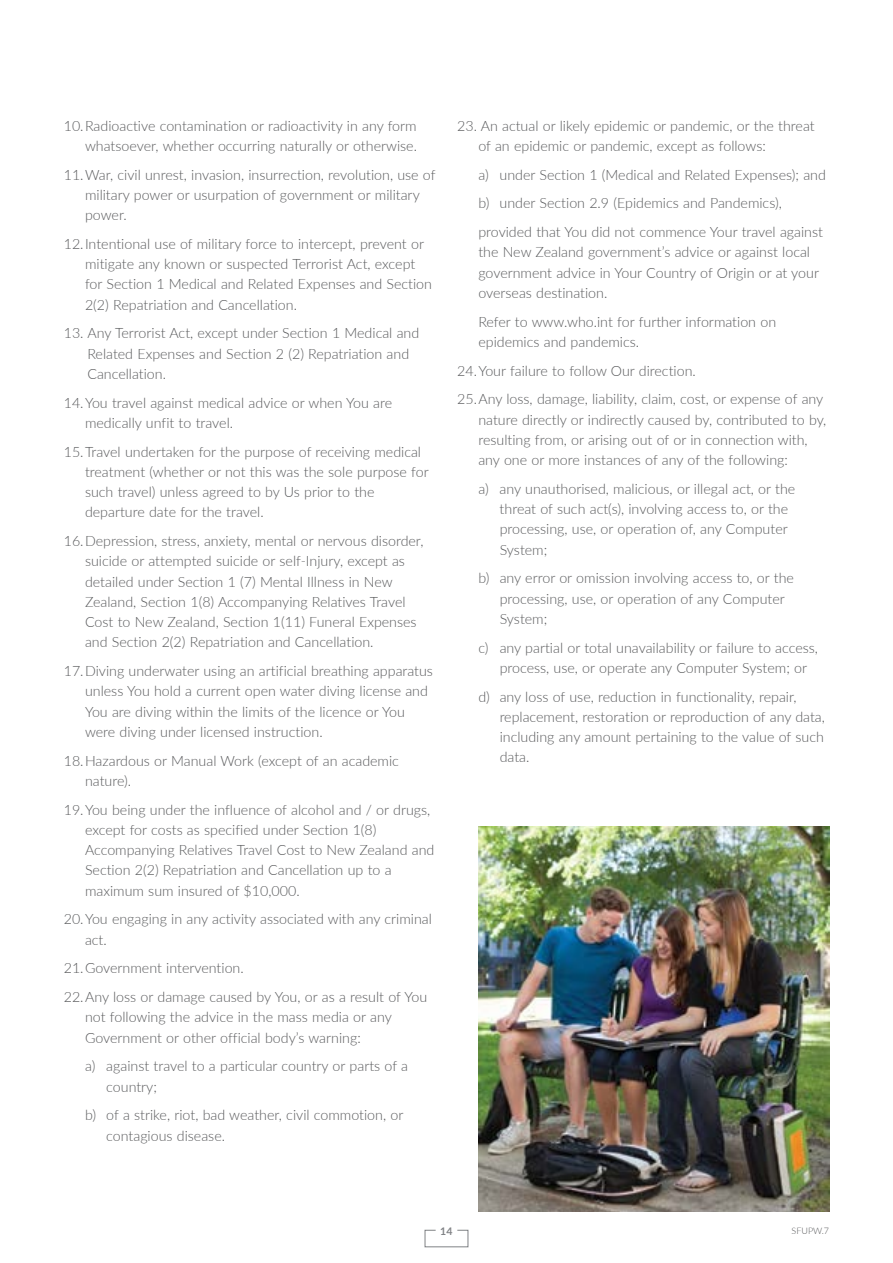
<style>
.page{position:relative;width:893px;height:1263px;background:#fff}
.page>*{position:absolute;margin:0;border:0;box-sizing:border-box;transform-origin:0 0}
.t1{font:300 14.25px/20.2px "Lato";color:#58595b}
.t2{font:700 10.5px "Lato";color:#808285}
.t3{font:300 9px "Lato";color:#58595b}
</style>
<div class="page">
<svg style="left:425px;top:1230px;width:43px;height:17px"></svg>
<img style="left:478px;top:827px;width:351px;height:385px">
<p class="t1" style="left:64px;top:115px;width:355px;text-align:right">10.Radioactive contamination or radioactivity in any form whatsoever, whether occurring naturally or otherwise.</p>
<p class="t1" style="left:85px;top:164px;width:352px;text-indent:-21px">11.War, civil unrest, invasion, insurrection, revolution, use of military power or usurpation of government or military power.</p>
<p class="t1" style="left:85px;top:233px;width:349px;text-indent:-21px">12.Intentional use of military force to intercept, prevent or mitigate any known or suspected Terrorist Act, except for Section 1 Medical and Related Expenses and Section 2(2) Repatriation and Cancellation.</p>
<p class="t1" style="left:87px;top:323px;width:333px;text-indent:-24px">13. Any Terrorist Act, except under Section 1 Medical and<br>Related Expenses and Section 2 (2) Repatriation and<br>Cancellation.</p>
<p class="t1" style="left:85px;top:392px;width:309px;text-indent:-21px">14.You travel against medical advice or when You are medically unfit to travel.</p>
<p class="t1" style="left:85px;top:441px;width:345px;text-indent:-21px">15.Travel undertaken for the purpose of receiving medical treatment (whether or not this was the sole purpose for such travel) unless agreed to by Us prior to the departure date for the travel.</p>
<p class="t1" style="left:85px;top:530px;width:340px;text-indent:-21px">16.Depression, stress, anxiety, mental or nervous disorder, suicide or attempted suicide or self-Injury, except as detailed under Section 1 (7) Mental Illness in New Zealand, Section 1(8) Accompanying Relatives Travel Cost to New Zealand, Section 1(11) Funeral Expenses and Section 2(2) Repatriation and Cancellation.</p>
<p class="t1" style="left:85px;top:660px;width:349px;text-indent:-21px">17.Diving underwater using an artificial breathing apparatus unless You hold a current open water diving license and You are diving within the limits of the licence or You were diving under licensed instruction.</p>
<p class="t1" style="left:85px;top:750px;width:315px;text-indent:-21px">18.Hazardous or Manual Work (except of an academic nature).</p>
<p class="t1" style="left:85px;top:799px;width:351px;text-indent:-21px">19.You being under the influence of alcohol and / or drugs, except for costs as specified under Section 1(8)<br>Accompanying Relatives Travel Cost to New Zealand and Section 2(2) Repatriation and Cancellation up to a maximum sum insured of $10,000.</p>
<p class="t1" style="left:85px;top:909px;width:348px;text-indent:-21px">20.You engaging in any activity associated with any criminal act.</p>
<p class="t1" style="left:64px;top:953px;width:365px;line-height:28.8px">21.Government intervention.<br>22.Any loss or damage caused by You, or as a result of You</p>
<p class="t1" style="left:85px;top:1007px;width:308px">not following the advice in the mass media or any<br>Government or other official body’s warning:</p>
<p class="t1" style="left:106px;top:1056px;width:303px;text-indent:-21px">a) against travel to a particular country or parts of a country;</p>
<p class="t1" style="left:106px;top:1105px;width:299px;text-indent:-21px">b) of a strike, riot, bad weather, civil commotion, or contagious disease.</p>
<p class="t1" style="left:478px;top:115px;width:338px;text-indent:-21px">23. An actual or likely epidemic or pandemic, or the threat of an epidemic or pandemic, except as follows:</p>
<p class="t1" style="left:478px;top:160px;width:349px;line-height:28.8px">a) under Section 1 (Medical and Related Expenses); and b) under Section 2.9 (Epidemics and Pandemics), provided that You did not commence Your travel against</p>
<p class="t1" style="left:478px;top:242px;width:342px">the New Zealand government’s advice or against local government advice in Your Country of Origin or at your overseas destination.</p>
<p class="t1" style="left:478px;top:311px;width:299px">Refer to www.who.int for further information on epidemics and pandemics.</p>
<p class="t1" style="left:457px;top:356px;width:368px;line-height:28.8px">24.Your failure to follow Our direction.<br>25.Any loss, damage, liability, claim, cost, or expense of any</p>
<p class="t1" style="left:478px;top:409px;width:349px">nature directly or indirectly caused by, contributed to by, resulting from, or arising out of or in connection with, any one or more instances of any of the following:</p>
<p class="t1" style="left:500px;top:478px;width:297px;text-indent:-21px">a) any unauthorised, malicious, or illegal act, or the threat of such act(s), involving access to, or the processing, use, or operation of, any Computer System;</p>
<p class="t1" style="left:500px;top:568px;width:296px;text-indent:-21px">b) any error or omission involving access to, or the processing, use, or operation of any Computer<br>System;</p>
<p class="t1" style="left:500px;top:637px;width:320px;text-indent:-21px">c) any partial or total unavailability or failure to access, process, use, or operate any Computer System; or</p>
<p class="t1" style="left:500px;top:686px;width:327px;text-indent:-21px">d) any loss of use, reduction in functionality, repair, replacement, restoration or reproduction of any data, including any amount pertaining to the value of such data.</p>
<p class="t2" style="left:440px;top:1224px;width:14px">14</p>
<p class="t3" style="left:792px;top:1224px;width:39px">SFUPW.7</p>
</div>
